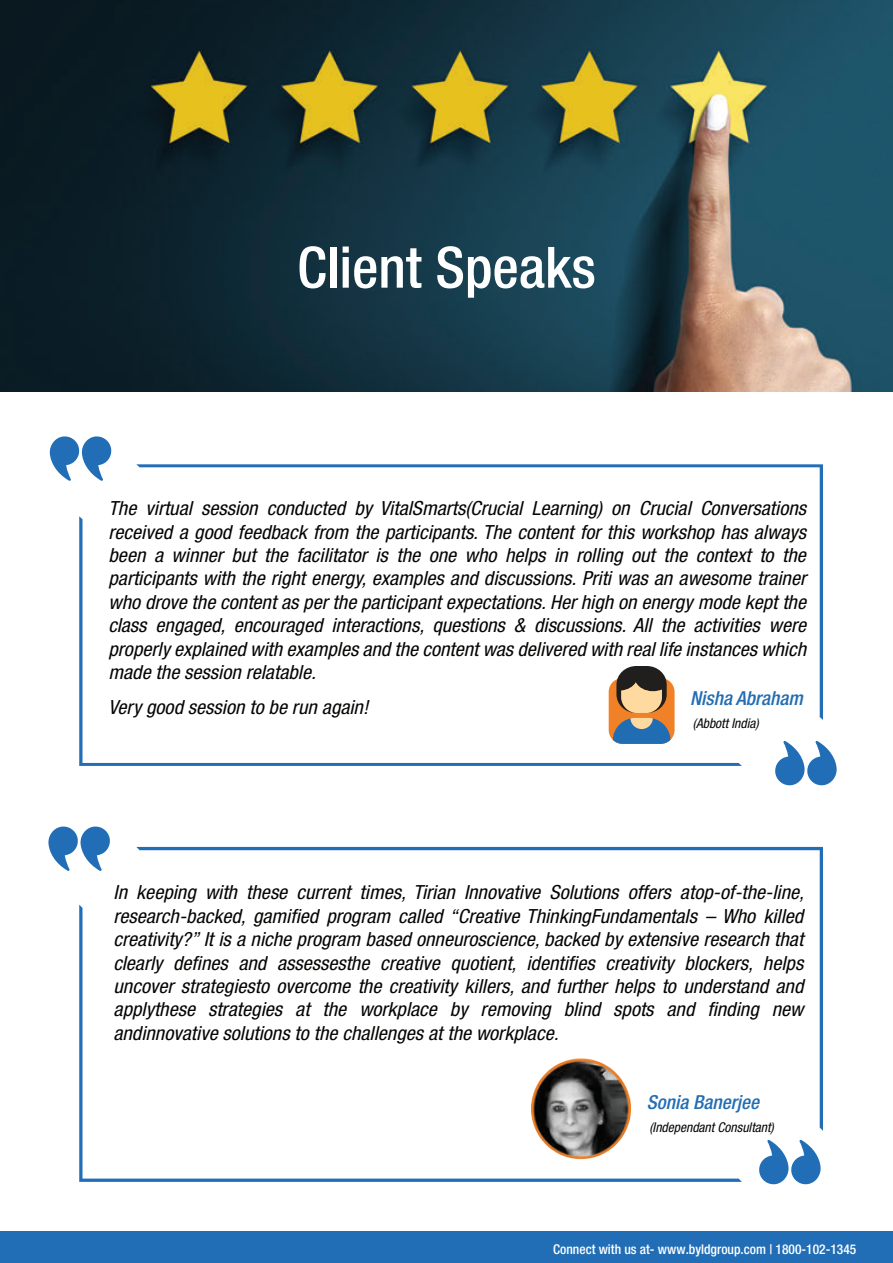
<style>
.page{position:relative;width:893px;height:1263px;background:#fff}
.page>*{position:absolute;margin:0;border:0;box-sizing:border-box;transform-origin:0 0}
.t1{font:500 condensed 57px "Helvetica Neue LT Pro";color:#fff}
.t2{font:italic condensed 19.5px/23.4px "Helvetica Neue LT Pro";color:#050504;text-align:justify;scale:1.04 1}
.t3{font:italic 500 condensed 19.35px "Helvetica Neue LT Pro";color:#226db3}
.t4{font:500 condensed 13.5px "Helvetica Neue LT Pro";color:#fff}
.t5{font:italic condensed 13.5px "Helvetica Neue LT Pro";color:#050504}
</style>
<div class="page">
<div style="left:0;top:1232px;width:893px;height:31px;background:#216eb7"></div>
<svg style="left:79px;top:464px;width:744px;height:302px"></svg>
<svg style="left:774px;top:740px;width:63px;height:46px"></svg>
<svg style="left:49px;top:436px;width:64px;height:45px"></svg>
<div style="left:609px;top:678px;width:66px;height:66px;background:#f18126;border-radius:14px"></div>
<svg style="left:613px;top:666px;width:57px;height:78px"></svg>
<svg style="left:79px;top:847px;width:744px;height:335px"></svg>
<svg style="left:758px;top:1139px;width:63px;height:46px"></svg>
<svg style="left:48px;top:826px;width:63px;height:45px"></svg>
<img style="left:0;top:0;width:893px;height:392px">
<img style="left:531px;top:1057px;width:99px;height:105px">
<h1 class="t1" style="left:297px;top:233px;width:300px">Client Speaks</h1>
<p class="t2" style="left:109px;top:497px;width:672px">The virtual session conducted by VitalSmarts(Crucial Learning) on Crucial Conversations received a good feedback from the participants. The content for this workshop has always been a winner but the facilitator is the one who helps in rolling out the context to the participants with the right energy, examples and discussions. Priti was an awesome trainer who drove the content as per the participant expectations. Her high on energy mode kept the class engaged, encouraged interactions, questions &amp; discussions. All the activities were properly explained with examples and the content was delivered with real life instances which made the session relatable.</p>
<p class="t2" style="left:109px;top:695px;width:251px">Very good session to be run again!</p>
<p class="t3" style="left:690px;top:687px;width:114px">Nisha Abraham</p>
<p class="t5" style="left:693px;top:715px;width:67px">(Abbott India)</p>
<p class="t2" style="left:114px;top:881px;width:665px">In keeping with these current times, Tirian Innovative Solutions offers atop-of-the-line, research-backed, gamified program called “Creative ThinkingFundamentals – Who killed creativity?” It is a niche program based onneuroscience, backed by extensive research that clearly defines and assessesthe creative quotient, identifies creativity blockers, helps uncover strategiesto overcome the creativity killers, and further helps to understand and applythese strategies at the workplace by removing blind spots and finding new andinnovative solutions to the challenges at the workplace.</p>
<p class="t3" style="left:647px;top:1091px;width:114px">Sonia Banerjee</p>
<p class="t5" style="left:649px;top:1119px;width:126px">(Independant Consultant)</p>
<p class="t4" style="left:553px;top:1241px;width:305px">Connect with us at- www.byldgroup.com | 1800-102-1345</p>
</div>
